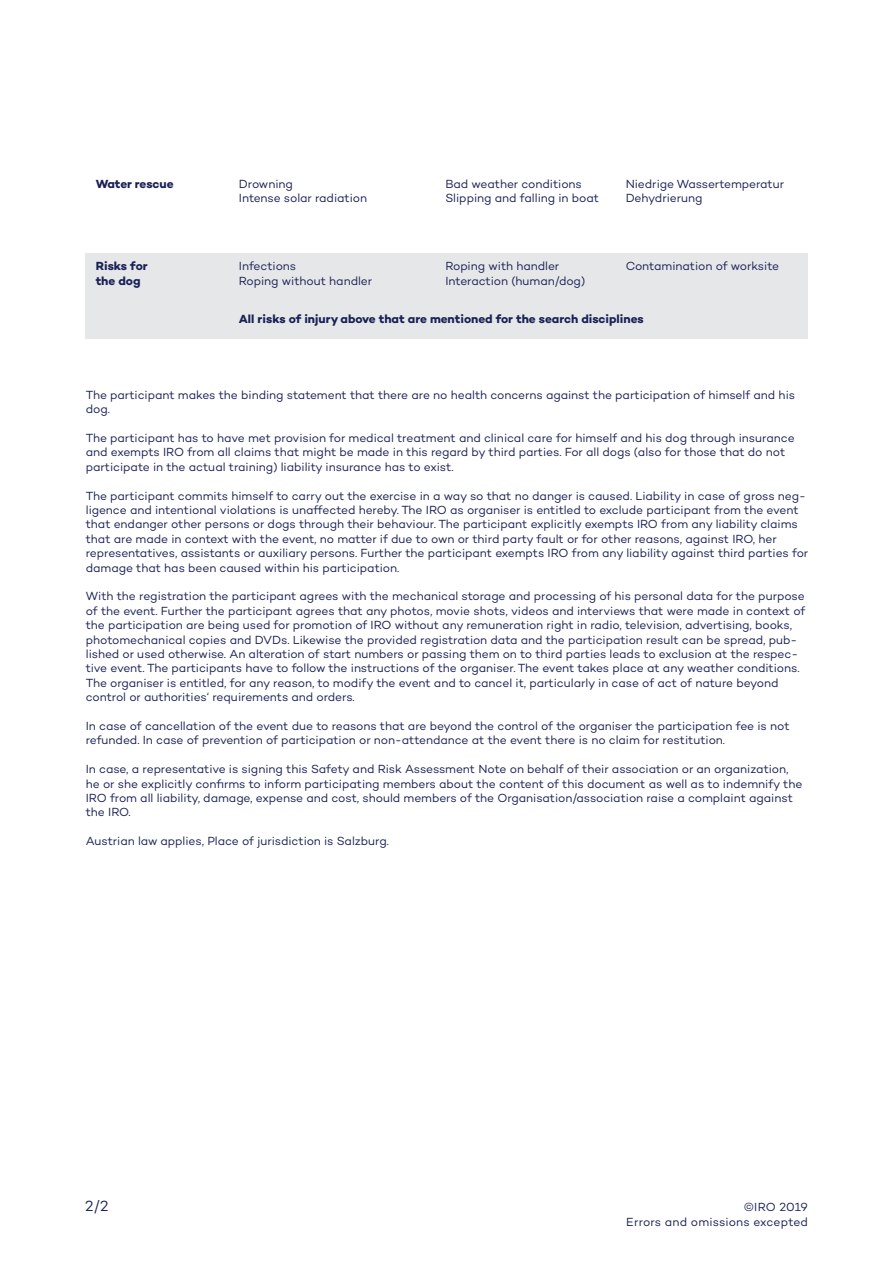
<style>
.page{position:relative;width:893px;height:1263px;background:#fff}
.page>*{position:absolute;margin:0;border:0;box-sizing:border-box;transform-origin:0 0}
.Bildbeschreibung{font:15px "Campton";color:#1a2155}
.Bildbeschreibung-2{font:12px/14.4px "Campton";letter-spacing:-.005em;color:#1a2155}
.Bildbeschreibung-3{font:700 12px/14.4px "Campton";letter-spacing:-.005em;color:#1a2155}
</style>
<div class="page">
<div style="left:85px;top:253px;width:723px;height:86px;background:#e6e7e9"></div>
<p class="Bildbeschreibung-3" style="left:96px;top:176px;width:79px">Water rescue</p>
<p class="Bildbeschreibung-3" style="left:96px;top:259px;width:54px">Risks for the dog</p>
<p class="Bildbeschreibung-2" style="left:239px;top:176px;width:56px">Drowning</p>
<p class="Bildbeschreibung-2" style="left:239px;top:191px;width:130px">Intense solar radiation</p>
<p class="Bildbeschreibung-2" style="left:445px;top:176px;width:138px">Bad weather conditions</p>
<p class="Bildbeschreibung-2" style="left:445px;top:191px;width:155px">Slipping and falling in boat</p>
<p class="Bildbeschreibung-2" style="left:626px;top:176px;width:160px">Niedrige Wassertemperatur</p>
<p class="Bildbeschreibung-2" style="left:626px;top:191px;width:78px">Dehydrierung</p>
<p class="Bildbeschreibung-2" style="left:239px;top:259px;width:59px">Infections</p>
<p class="Bildbeschreibung-2" style="left:239px;top:273px;width:135px">Roping without handler</p>
<p class="Bildbeschreibung-3" style="left:239px;top:311px;width:406px">All risks of injury above that are mentioned for the search disciplines</p>
<p class="Bildbeschreibung-2" style="left:626px;top:259px;width:155px">Contamination of worksite</p>
<p class="Bildbeschreibung-2" style="left:445px;top:259px;width:115px">Roping with handler</p>
<p class="Bildbeschreibung-2" style="left:445px;top:273px;width:141px">Interaction (human/dog)</p>
<p class="Bildbeschreibung-2" style="left:86px;top:387px;width:711px">The participant makes the binding statement that there are no health concerns against the participation of himself and his dog.</p>
<p class="Bildbeschreibung-2" style="left:86px;top:430px;width:710px">The participant has to have met provision for medical treatment and clinical care for himself and his dog through insurance and exempts IRO from all claims that might be made in this regard by third parties. For all dogs (also for those that do not participate in the actual training) liability insurance has to exist.</p>
<p class="Bildbeschreibung-2" style="left:86px;top:488px;width:724px">The participant commits himself to carry out the exercise in a way so that no danger is caused. Liability in case of gross neg&shy;ligence and intentional violations is unaffected hereby. The IRO as organiser is entitled to exclude participant from the event that endanger other persons or dogs through their behaviour. The participant explicitly exempts IRO from any liability claims that are made in context with the event, no matter if due to own or third party fault or for other reasons, against IRO, her representatives, assistants or auxiliary persons. Further the participant exempts IRO from any liability against third parties for damage that has been caused within his participation.</p>
<p class="Bildbeschreibung-2" style="left:86px;top:589px;width:721px">With the registration the participant agrees with the mechanical storage and processing of his personal data for the purpose of the event. Further the participant agrees that any photos, movie shots, videos and interviews that were made in context of the participation are being used for promotion of IRO without any remuneration right in radio, television, advertising, books, photomechanical copies and DVDs. Likewise the provided registration data and the participation result can be spread, pub&shy;lished or used otherwise. An alteration of start numbers or passing them on to third parties leads to exclusion at the respec&shy;tive event. The participants have to follow the instructions of the organiser. The event takes place at any weather conditions.<br>The organiser is entitled, for any reason, to modify the event and to cancel it, particularly in case of act of nature beyond control or authorities‘ requirements and orders.</p>
<p class="Bildbeschreibung-2" style="left:86px;top:718px;width:705px">In case of cancellation of the event due to reasons that are beyond the control of the organiser the participation fee is not refunded. In case of prevention of participation or non-attendance at the event there is no claim for restitution.</p>
<p class="Bildbeschreibung-2" style="left:86px;top:762px;width:718px">In case, a representative is signing this Safety and Risk Assessment Note on behalf of their association or an organization, he or she explicitly confirms to inform participating members about the content of this document as well as to indemnify the IRO from all liability, damage, expense and cost, should members of the Organisation/association raise a complaint against the IRO.</p>
<p class="Bildbeschreibung-2" style="left:86px;top:834px;width:305px">Austrian law applies, Place of jurisdiction is Salzburg.</p>
<p class="Bildbeschreibung" style="left:85px;top:1197px;width:25px">2/2</p>
<p class="Bildbeschreibung-2" style="left:744px;top:1200px;width:66px">©IRO 2019</p>
<p class="Bildbeschreibung-2" style="left:626px;top:1214px;width:183px">Errors and omissions excepted</p>
</div>
